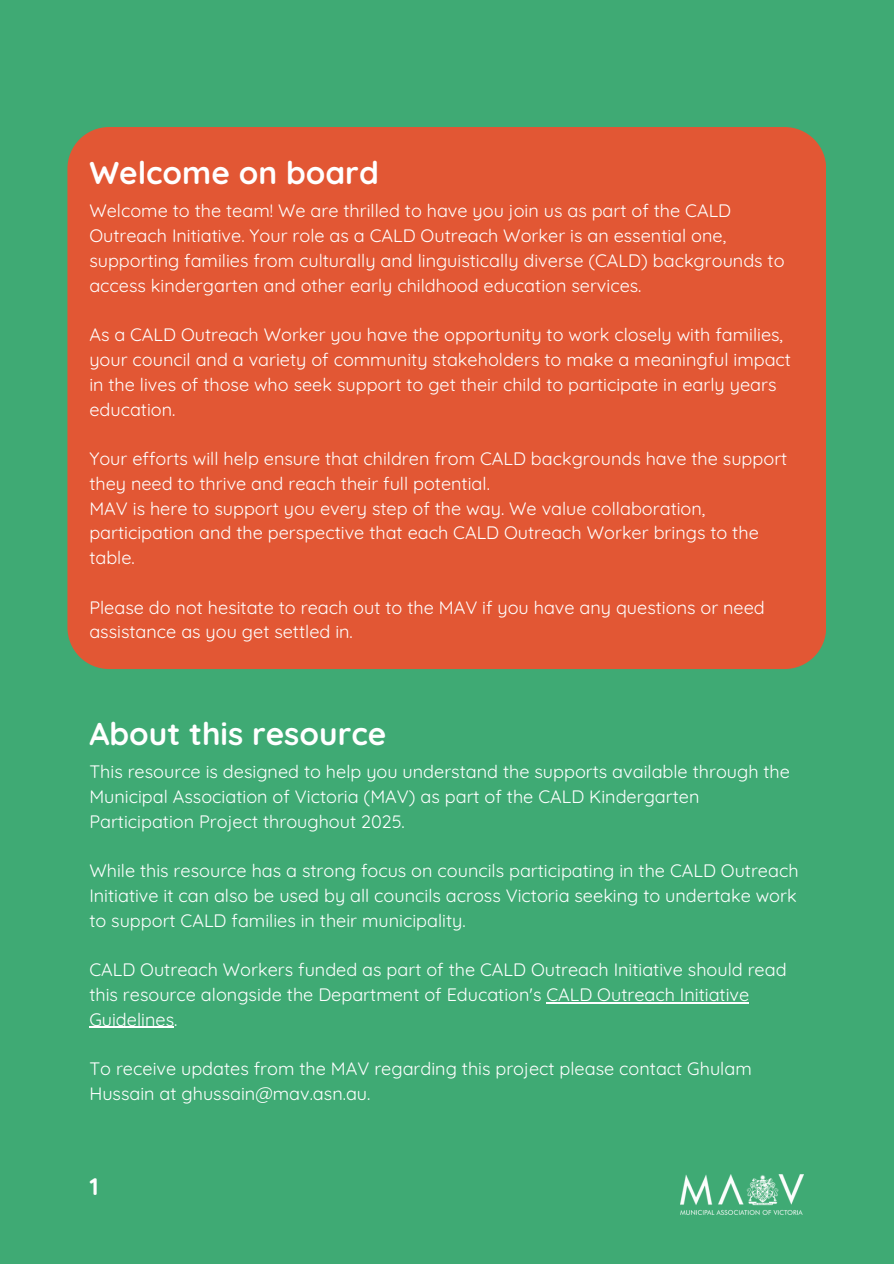
<style>
.page{position:relative;width:894px;height:1264px;background:#fff}
.page>*{position:absolute;margin:0;border:0;box-sizing:border-box;transform-origin:0 0}
.t1{font:700 31.5px "Quicksand";color:#fff}
.t2{font:700 24px "Quicksand";color:#fff}
.t3{font:18px/24.8px "Quicksand";color:#fff}
</style>
<div class="page">
<div style="left:0;top:0;width:893px;height:1263px;background:#3faa74"></div>
<img style="left:680px;top:1174px;width:123px;height:40px">
<hr style="left:546px;top:1002px;width:203px;height:1px;background:#fff">
<hr style="left:89px;top:1026px;width:85px;height:1px;background:#fff">
<div style="left:67px;top:127px;width:758px;height:542px;background:#e25734"></div>
<p class="t1" style="left:89px;top:153px;width:291px">Welcome on board</p>
<h1 class="t3" style="left:89px;top:198px;width:696px">Welcome to the team! We are thrilled to have you join us as part of the CALD Outreach Initiative. Your role as a CALD Outreach Worker is an essential one, supporting families from culturally and linguistically diverse (CALD) backgrounds to access kindergarten and other early childhood education services.</h1>
<p class="t3" style="left:89px;top:322px;width:703px">As a CALD Outreach Worker you have the opportunity to work closely with families, your council and a variety of community stakeholders to make a meaningful impact in the lives of those who seek support to get their child to participate in early years education.</p>
<p class="t3" style="left:89px;top:446px;width:699px">Your efforts will help ensure that children from CALD backgrounds have the support they need to thrive and reach their full potential.</p>
<p class="t3" style="left:89px;top:495px;width:670px">MAV is here to support you every step of the way. We value collaboration, participation and the perspective that each CALD Outreach Worker brings to the table.</p>
<p class="t3" style="left:89px;top:594px;width:676px">Please do not hesitate to reach out to the MAV if you have any questions or need assistance as you get settled in.</p>
<h1 class="t1" style="left:89px;top:713px;width:298px">About this resource</h1>
<p class="t3" style="left:89px;top:759px;width:702px">This resource is designed to help you understand the supports available through the<br>Municipal Association of Victoria (MAV) as part of the CALD Kindergarten<br>Participation Project throughout 2025.</p>
<p class="t3" style="left:89px;top:858px;width:710px;text-align:justify">While this resource has a strong focus on councils participating in the CALD Outreach Initiative it can also be used by all councils across Victoria seeking to undertake work to support CALD families in their municipality.</p>
<p class="t3" style="left:89px;top:957px;width:698px">CALD Outreach Workers funded as part of the CALD Outreach Initiative should read this resource alongside the Department of Education's CALD Outreach Initiative<br>Guidelines.</p>
<p class="t3" style="left:89px;top:1056px;width:663px">To receive updates from the MAV regarding this project please contact Ghulam<br>Hussain at ghussain@mav.asn.au.</p>
<p class="t2" style="left:89px;top:1171px;width:11px">1</p>
</div>
